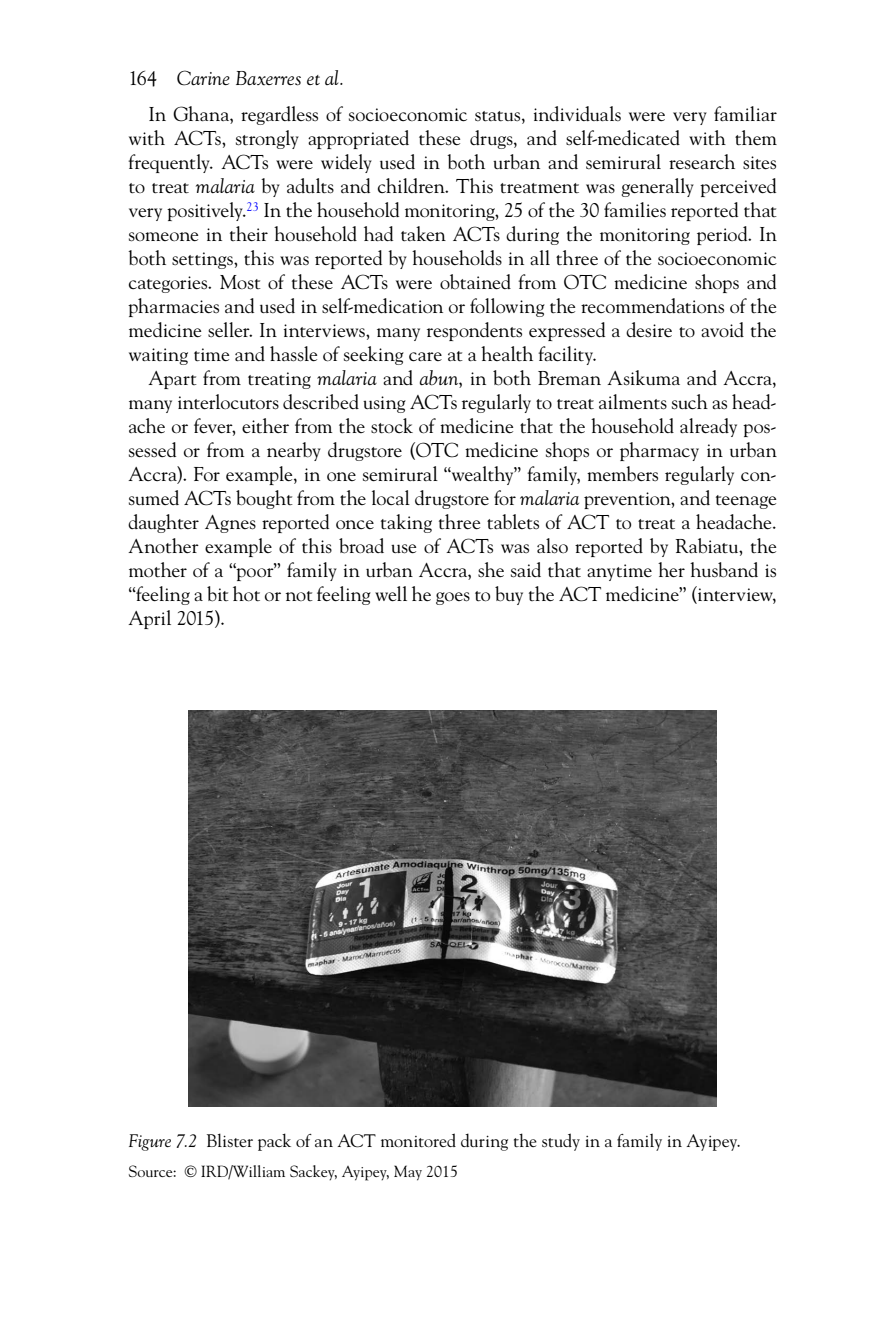
<style>
.page{position:relative;width:885px;height:1327px;background:#fff}
.page>*{position:absolute;margin:0;border:0;box-sizing:border-box;transform-origin:0 0}
.t1{font:20px/24px "Goudy Std";color:#000;text-align:justify}
.t2{font:18px "Goudy Std";color:#000}
.t3{font:16px "Goudy Std";color:#000}
.s1{font-style:italic}
</style>
<div class="page">
<img style="left:188px;top:710px;width:528px;height:396px">
<p class="t1" style="left:148px;top:59px;width:629px;line-height:36px;text-indent:-20px">164 <span class="s1">Carine Baxerres et al.<br></span>In Ghana, regardless of socioeconomic status, individuals were very familiar</p>
<p class="t1" style="left:128px;top:125px;width:650px">with ACTs, strongly appropriated these drugs, and self-medicated with them frequently. ACTs were widely used in both urban and semirural research sites to treat <span class="s1">malaria</span> by adults and children. This treatment was generally perceived very positively.<sup>23</sup> In the household monitoring, 25 of the 30 families reported that someone in their household had taken ACTs during the monitoring period. In both settings, this was reported by households in all three of the socioeconomic categories. Most of these ACTs were obtained from OTC medicine shops and pharmacies and used in self-medication or following the recommendations of the medicine seller. In interviews, many respondents expressed a desire to avoid the waiting time and hassle of seeking care at a health facility.</p>
<p class="t1" style="left:128px;top:365px;width:650px;text-indent:20px">Apart from treating <span class="s1">malaria</span> and <span class="s1">abun</span>, in both Breman Asikuma and Accra, many interlocutors described using ACTs regularly to treat ailments such as head&shy;ache or fever, either from the stock of medicine that the household already pos&shy;sessed or from a nearby drugstore (OTC medicine shops or pharmacy in urban Accra). For example, in one semirural “wealthy” family, members regularly con&shy;sumed ACTs bought from the local drugstore for <span class="s1">malaria</span> prevention, and teenage daughter Agnes reported once taking three tablets of ACT to treat a headache.<br>Another example of this broad use of ACTs was also reported by Rabiatu, the mother of a “poor” family in urban Accra, she said that anytime her husband is “feeling a bit hot or not feeling well he goes to buy the ACT medicine” (interview, April 2015).</p>
<p class="t2" style="left:128px;top:1129px;width:614px"><span class="s1">Figure 7.2</span> Blister pack of an ACT monitored during the study in a family in Ayipey.</p>
<p class="t3" style="left:128px;top:1161px;width:331px">Source: © IRD/William Sackey, Ayipey, May 2015</p>
</div>
